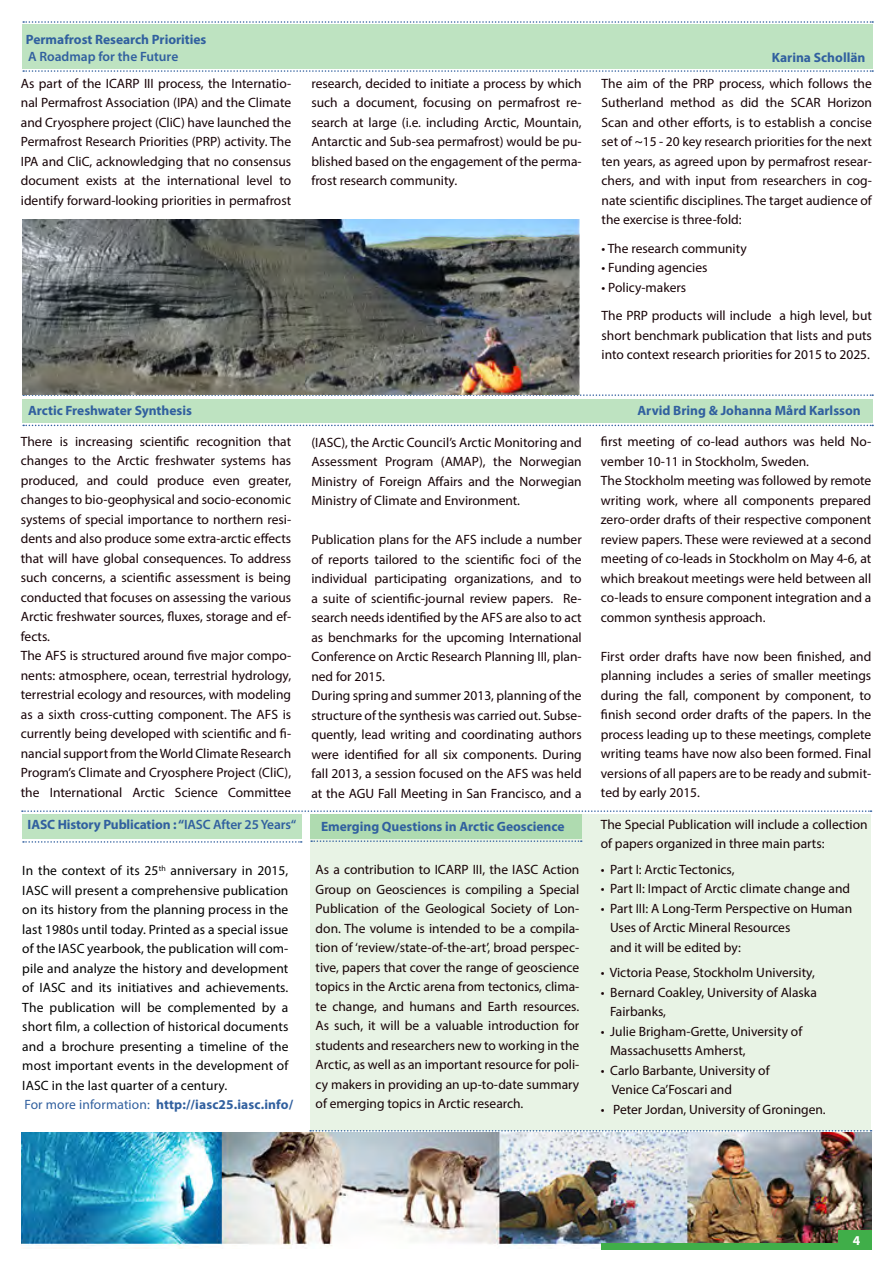
<style>
.page{position:relative;width:893px;height:1263px;background:#fff}
.page>*{position:absolute;margin:0;border:0;box-sizing:border-box;transform-origin:0 0}
.t1{font:13.5px/19.5px "Myriad Pro";color:#170206;text-align:justify}
.t2{font:13.5px/19.5px "Myriad Pro";letter-spacing:.01em;color:#020202;text-align:justify}
.t3{font:700 13.5px "Myriad Pro";color:#31609f}
.t4{font:600 13.5px "Myriad Pro";color:#31609f}
.t5{font:700 13.5px "Myriad Pro";color:#fff}
.s1{font-weight:600}
.s2{font-weight:400}
</style>
<div class="page">
<div style="left:22px;top:24px;width:851px;height:44px;background:#bee3c1"></div>
<div style="left:22px;top:399px;width:851px;height:23px;background:#bee3c1"></div>
<div style="left:22px;top:814px;width:279px;height:25px;background:#bee3c1"></div>
<img style="left:21px;top:1132px;width:851px;height:116px">
<div style="left:310px;top:814px;width:561px;height:317px;background:#e8f3e5"></div>
<div style="left:601px;top:1243px;width:271px;height:6px;background:#40ae49"></div>
<div style="left:839px;top:1230px;width:33px;height:19px;background:#40ae49"></div>
<svg style="left:23px;top:425px;width:850px;height:1px"></svg>
<svg style="left:23px;top:394px;width:850px;height:2px"></svg>
<svg style="left:23px;top:70px;width:850px;height:2px"></svg>
<svg style="left:23px;top:21px;width:850px;height:2px"></svg>
<img style="left:22px;top:219px;width:557px;height:175px">
<svg style="left:22px;top:810px;width:849px;height:2px"></svg>
<svg style="left:23px;top:841px;width:279px;height:2px"></svg>
<svg style="left:310px;top:1130px;width:561px;height:1px"></svg>
<div style="left:310px;top:814px;width:271px;height:25px;background:#afdbb0"></div>
<svg style="left:311px;top:840px;width:271px;height:2px"></svg>
<p class="t3" style="left:26px;top:31px;width:182px">Permafrost Research Priorities</p>
<p class="t4" style="left:28px;top:48px;width:152px">A Roadmap for the Future</p>
<p class="t1" style="left:21px;top:73px;width:272px">As part of the ICARP III process, the Internatio&shy;nal Permafrost Association (IPA) and the Climate and Cryosphere project (CliC) have launched the Permafrost Research Priorities (PRP) activity. The IPA and CliC, acknowledging that no consensus document exists at the international level to identify forward-looking priorities in permafrost</p>
<p class="t1" style="left:311px;top:73px;width:272px">research, decided to initiate a process by which such a document, focusing on permafrost re&shy;search at large (i.e. including Arctic, Mountain, Antarctic and Sub-sea permafrost) would be pu&shy;blished based on the engagement of the perma&shy;frost research community.</p>
<p class="t3" style="left:28px;top:402px;width:165px">Arctic Freshwater Synthesis</p>
<p class="t1" style="left:21px;top:431px;width:272px">There is increasing scientific recognition that changes to the Arctic freshwater systems has produced, and could produce even greater, changes to bio-geophysical and socio-economic systems of special importance to northern resi&shy;dents and also produce some extra-arctic effects that will have global consequences. To address such concerns, a scientific assessment is being conducted that focuses on assessing the various Arctic freshwater sources, fluxes, storage and ef&shy;fects.</p>
<p class="t1" style="left:21px;top:646px;width:272px">The AFS is structured around five major compo&shy;nents: atmosphere, ocean, terrestrial hydrology, terrestrial ecology and resources, with modeling as a sixth cross-cutting component. The AFS is currently being developed with scientific and fi&shy;nancial support from the World Climate Research Program’s Climate and Cryosphere Project (CliC), the International Arctic Science Committee</p>
<p class="t1" style="left:311px;top:432px;width:272px">(IASC), the Arctic Council’s Arctic Monitoring and Assessment Program (AMAP), the Norwegian Ministry of Foreign Affairs and the Norwegian Ministry of Climate and Environment.</p>
<p class="t1" style="left:311px;top:530px;width:272px">Publication plans for the AFS include a number of reports tailored to the scientific foci of the individual participating organizations, and to a suite of scientific-journal review papers. Re&shy;search needs identified by the AFS are also to act as benchmarks for the upcoming International Conference on Arctic Research Planning III, plan&shy;ned for 2015.</p>
<p class="t1" style="left:311px;top:686px;width:272px">During spring and summer 2013, planning of the structure of the synthesis was carried out. Subse&shy;quently, lead writing and coordinating authors were identified for all six components. During fall 2013, a session focused on the AFS was held at the AGU Fall Meeting in San Francisco, and a</p>
<p class="t3" style="left:28px;top:815px;width:270px">IASC History Publication : “<span class="s1">IASC After 25 Years“</span></p>
<p class="t3" style="left:321px;top:817px;width:245px">Emerging Questions in Arctic Geoscience</p>
<p class="t2" style="left:22px;top:860px;width:268px">In the context of its 25<sup>th</sup> anniversary in 2015, IASC will present a comprehensive publication on its history from the planning process in the last 1980s until today. Printed as a special issue of the IASC yearbook, the publication will com&shy;pile and analyze the history and development of IASC and its initiatives and achievements.<br>The publication will be complemented by a short film, a collection of historical documents and a brochure presenting a timeline of the most important events in the development of IASC in the last quarter of a century.</p>
<p class="t1" style="left:316px;top:860px;width:265px">As a contribution to ICARP III, the IASC Action Group on Geosciences is compiling a Special Publication of the Geological Society of Lon&shy;don. The volume is intended to be a compila&shy;tion of ‘review/state-of-the-art’, broad perspec&shy;tive, papers that cover the range of geoscience topics in the Arctic arena from tectonics, clima&shy;te change, and humans and Earth resources.<br>As such, it will be a valuable introduction for students and researchers new to working in the Arctic, as well as an important resource for poli&shy;cy makers in providing an up-to-date summary of emerging topics in Arctic research.</p>
<p class="t3" style="left:24px;top:1095px;width:270px"><span class="s2">For more information:</span> http://iasc25.iasc.info/</p>
<p class="t3" style="left:772px;top:49px;width:95px">Karina Schollän</p>
<p class="t1" style="left:602px;top:73px;width:272px">The aim of the PRP process, which follows the Sutherland method as did the SCAR Horizon Scan and other efforts, is to establish a concise set of ~15 - 20 key research priorities for the next ten years, as agreed upon by permafrost resear&shy;chers, and with input from researchers in cog&shy;nate scientific disciplines. The target audience of the exercise is three-fold:</p>
<p class="t1" style="left:602px;top:238px;width:147px">• The research community</p>
<p class="t1" style="left:602px;top:258px;width:108px">• Funding agencies</p>
<p class="t1" style="left:602px;top:277px;width:86px">• Policy-makers</p>
<p class="t1" style="left:602px;top:306px;width:272px">The PRP products will include a high level, but short benchmark publication that lists and puts into context research priorities for 2015 to 2025.</p>
<p class="t3" style="left:637px;top:401px;width:225px">Arvid Bring &amp; Johanna Mård Karlsson</p>
<p class="t1" style="left:601px;top:432px;width:272px">first meeting of co-lead authors was held No&shy;vember 10-11 in Stockholm, Sweden.</p>
<p class="t1" style="left:601px;top:471px;width:272px">The Stockholm meeting was followed by remote writing work, where all components prepared zero-order drafts of their respective component review papers. These were reviewed at a second meeting of co-leads in Stockholm on May 4-6, at which breakout meetings were held between all co-leads to ensure component integration and a common synthesis approach.</p>
<p class="t1" style="left:601px;top:646px;width:272px">First order drafts have now been finished, and</p>
<p class="t1" style="left:601px;top:666px;width:272px">planning includes a series of smaller meetings during the fall, component by component, to finish second order drafts of the papers. In the process leading up to these meetings, complete writing teams have now also been formed. Final versions of all papers are to be ready and submit&shy;ted by early 2015.</p>
<p class="t1" style="left:601px;top:814px;width:268px">The Special Publication will include a collection of papers organized in three main parts:</p>
<p class="t1" style="left:601px;top:859px;width:135px">• Part I: Arctic Tectonics,</p>
<p class="t1" style="left:601px;top:879px;width:251px">• Part II: Impact of Arctic climate change and</p>
<p class="t1" style="left:610px;top:898px;width:244px;text-indent:-9px">• Part III: A Long-Term Perspective on Human<br>Uses of Arctic Mineral Resources</p>
<p class="t1" style="left:610px;top:937px;width:132px">and it will be edited by:</p>
<p class="t1" style="left:601px;top:963px;width:216px">• Victoria Pease, Stockholm University,</p>
<p class="t1" style="left:601px;top:982px;width:218px">• Bernard Coakley, University of Alaska</p>
<p class="t1" style="left:610px;top:1002px;width:58px">Fairbanks,</p>
<p class="t1" style="left:601px;top:1021px;width:203px">• Julie Brigham-Grette, University of</p>
<p class="t1" style="left:610px;top:1041px;width:137px">Massachusetts Amherst,</p>
<p class="t1" style="left:601px;top:1060px;width:170px">• Carlo Barbante, University of</p>
<p class="t1" style="left:612px;top:1080px;width:122px">Venice Ca’Foscari and</p>
<p class="t1" style="left:601px;top:1099px;width:226px">• Peter Jordan, University of Groningen.</p>
<p class="t5" style="left:853px;top:1231px;width:9px">4</p>
</div>
